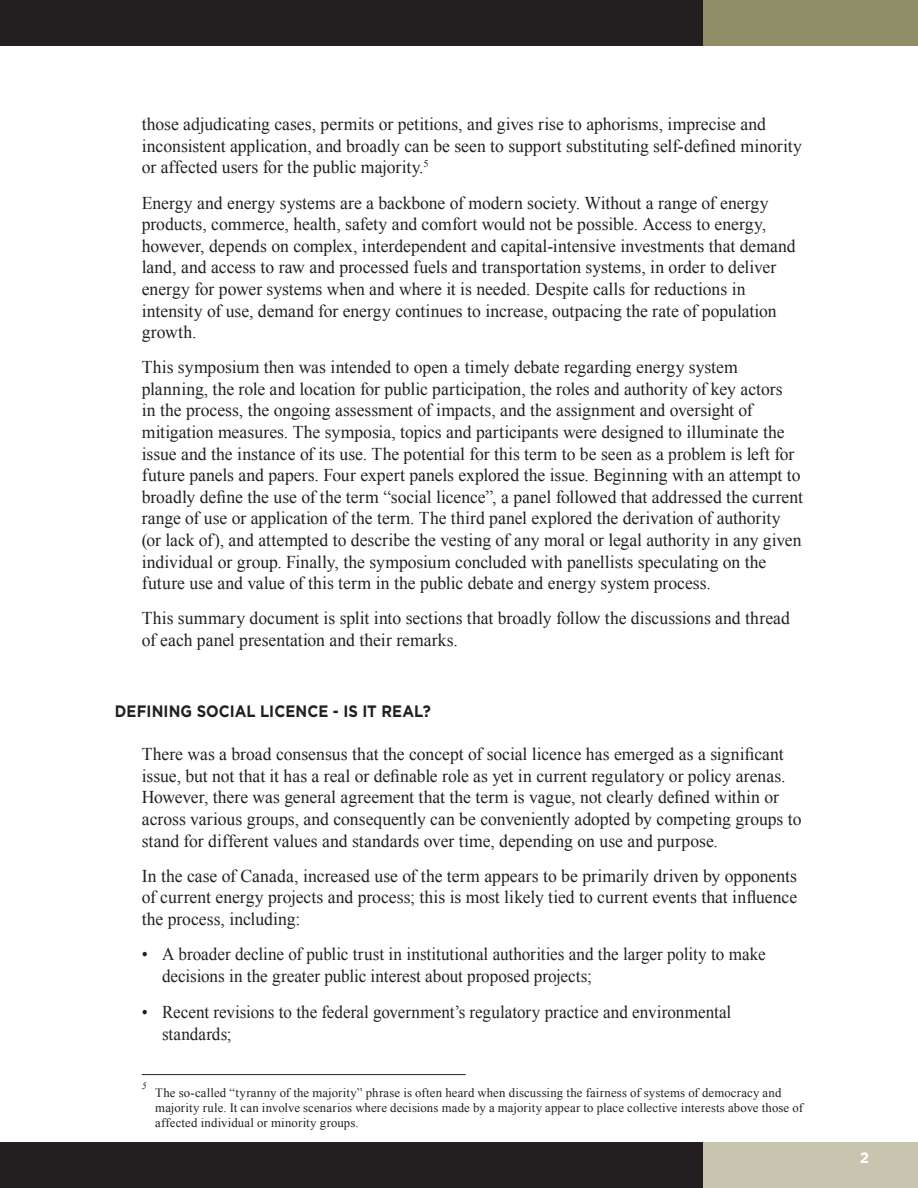
<style>
.page{position:relative;width:918px;height:1188px;background:#fff}
.page>*{position:absolute;margin:0;border:0;box-sizing:border-box;transform-origin:0 0}
.Body{font:18px/21.6px "Times New Roman";color:#231f20}
.Body-2{font:18px/21.6px "Times New Roman";color:#231f20;scale:.95 1}
.Heading_1{font:700 16.5px "Gotham";letter-spacing:.005em;color:#231f20;scale:.9 1}
.t1{font:700 15px "Gotham";color:#fff}
.Footnote{font:12.75px/15.3px "Times New Roman";letter-spacing:.01em;color:#231f20}
.Footnote-2{font:italic 9.75px "Times New Roman";color:#231f20}
</style>
<div class="page">
<div style="left:703px;top:0;width:215px;height:45px;background:#8e8f66"></div>
<div style="left:0;top:0;width:703px;height:45px;background:#231f20"></div>
<div style="left:703px;top:1143px;width:215px;height:45px;background:#c7c5af"></div>
<div style="left:0;top:1143px;width:703px;height:45px;background:#231f20"></div>
<hr style="left:142px;top:1074px;width:324px;height:1px;background:#231f20">
<p class="Body" style="left:142px;top:113px;width:662px">those adjudicating cases, permits or petitions, and gives rise to aphorisms, imprecise and inconsistent application, and broadly can be seen to support substituting self-defined minority or affected users for the public majority.<sup>5</sup></p>
<p class="Body" style="left:142px;top:191px;width:655px">Energy and energy systems are a backbone of modern society. Without a range of energy products, commerce, health, safety and comfort would not be possible. Access to energy, however, depends on complex, interdependent and capital-intensive investments that demand land, and access to raw and processed fuels and transportation systems, in order to deliver energy for power systems when and where it is needed. Despite calls for reductions in intensity of use, demand for energy continues to increase, outpacing the rate of population growth.</p>
<p class="Body" style="left:142px;top:356px;width:663px">This symposium then was intended to open a timely debate regarding energy system planning, the role and location for public participation, the roles and authority of key actors<br>in the process, the ongoing assessment of impacts, and the assignment and oversight of mitigation measures. The symposia, topics and participants were designed to illuminate the issue and the instance of its use. The potential for this term to be seen as a problem is left for future panels and papers. Four expert panels explored the issue. Beginning with an attempt to broadly define the use of the term “social licence”, a panel followed that addressed the current range of use or application of the term. The third panel explored the derivation of authority (or lack of), and attempted to describe the vesting of any moral or legal authority in any given individual or group. Finally, the symposium concluded with panellists speculating on the future use and value of this term in the public debate and energy system process.</p>
<p class="Body" style="left:142px;top:607px;width:650px">This summary document is split into sections that broadly follow the discussions and thread of each panel presentation and their remarks.</p>
<p class="Heading_1" style="left:115px;top:700px;width:353px">DEFINING SOCIAL LICENCE - IS IT REAL?</p>
<p class="Body" style="left:142px;top:743px;width:661px">There was a broad consensus that the concept of social licence has emerged as a significant issue, but not that it has a real or definable role as yet in current regulatory or policy arenas.<br>However, there was general agreement that the term is vague, not clearly defined within or across various groups, and consequently can be conveniently adopted by competing groups to stand for different values and standards over time, depending on use and purpose.</p>
<p class="Body" style="left:142px;top:865px;width:657px;text-align:justify">In the case of Canada, increased use of the term appears to be primarily driven by opponents of current energy projects and process; this is most likely tied to current events that influence the process, including:</p>
<p class="Body-2" style="left:162px;top:943px;width:637px;text-indent:-20px">• A broader decline of public trust in institutional authorities and the larger polity to make decisions in the greater public interest about proposed projects;</p>
<p class="Body-2" style="left:162px;top:1001px;width:601px;text-indent:-20px">• Recent revisions to the federal government’s regulatory practice and environmental standards;</p>
<p class="Footnote-2" style="left:142px;top:1079px;width:6px">5</p>
<p class="Footnote" style="left:155px;top:1085px;width:649px">The so-called “tyranny of the majority” phrase is often heard when discussing the fairness of systems of democracy and majority rule. It can involve scenarios where decisions made by a majority appear to place collective interests above those of affected individual or minority groups.</p>
<p class="t1" style="left:860px;top:1148px;width:11px">2</p>
</div>
